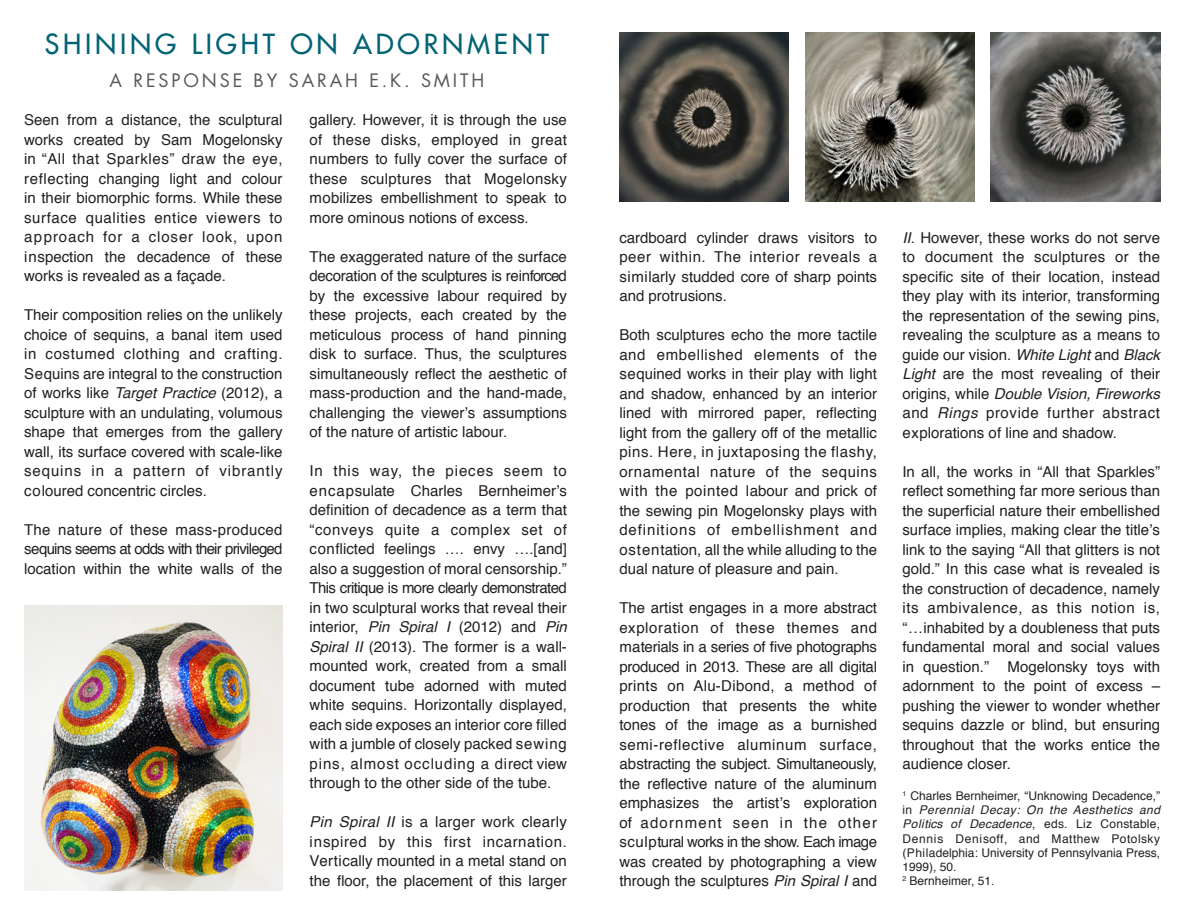
<style>
.page{position:relative;width:1188px;height:918px;background:#fff}
.page>*{position:absolute;margin:0;border:0;box-sizing:border-box;transform-origin:0 0}
.t1{font:27px "Futura";letter-spacing:.14em;color:#016373}
.t2{font:18px "Futura";letter-spacing:.16em;color:#57585a}
.t3{font:15px/19.5px "Helvetica";color:#231f20;text-align:justify}
.t4{font:12px/14.2px "Helvetica";color:#231f20;text-align:justify}
.s1{font-style:italic}
</style>
<div class="page">
<img style="left:24px;top:605px;width:259px;height:286px">
<img style="left:619px;top:32px;width:170px;height:169px">
<img style="left:805px;top:32px;width:169px;height:169px">
<img style="left:991px;top:32px;width:169px;height:169px">
<p class="t1" style="left:45px;top:27px;width:506px">SHINING LIGHT ON ADORNMENT</p>
<p class="t2" style="left:110px;top:69px;width:376px">A RESPONSE BY SARAH E.K. SMITH</p>
<p class="t3" style="left:24px;top:111px;width:260px">Seen from a distance, the sculptural works created by Sam Mogelonsky in “All that Sparkles” draw the eye, reflecting changing light and colour in their biomorphic forms. While these surface qualities entice viewers to approach for a closer look, upon inspection the decadence of these works is revealed as a façade.</p>
<p class="t3" style="left:24px;top:306px;width:260px">Their composition relies on the unlikely choice of sequins, a banal item used in costumed clothing and crafting.<br>Sequins are integral to the construction of works like <span class="s1">Target Practice</span> (2012), a sculpture with an undulating, volumous shape that emerges from the gallery wall, its surface covered with scale-like sequins in a pattern of vibrantly coloured concentric circles.</p>
<p class="t3" style="left:24px;top:520px;width:260px">The nature of these mass-produced sequins seems at odds with their privileged location within the white walls of the</p>
<p class="t3" style="left:310px;top:111px;width:259px">gallery. However, it is through the use of these disks, employed in great numbers to fully cover the surface of these sculptures that Mogelonsky mobilizes embellishment to speak to more ominous notions of excess.</p>
<p class="t3" style="left:310px;top:247px;width:259px">The exaggerated nature of the surface decoration of the sculptures is reinforced by the excessive labour required by these projects, each created by the meticulous process of hand pinning disk to surface. Thus, the sculptures simultaneously reflect the aesthetic of mass-production and the hand-made, challenging the viewer’s assumptions of the nature of artistic labour.</p>
<p class="t3" style="left:310px;top:462px;width:259px">In this way, the pieces seem to encapsulate Charles Bernheimer’s definition of decadence as a term that “conveys quite a complex set of conflicted feelings …. envy ….[and] also a suggestion of moral censorship.” This critique is more clearly demonstrated in two sculptural works that reveal their interior, <span class="s1">Pin Spiral I</span> (2012) and <span class="s1">Pin Spiral II</span> (2013). The former is a wall&shy;mounted work, created from a small document tube adorned with muted white sequins. Horizontally displayed, each side exposes an interior core filled with a jumble of closely packed sewing pins, almost occluding a direct view through to the other side of the tube.</p>
<p class="t3" style="left:310px;top:813px;width:259px"><span class="s1">Pin Spiral II</span> is a larger work clearly inspired by this first incarnation.<br>Vertically mounted in a metal stand on the floor, the placement of this larger</p>
<p class="t3" style="left:619px;top:228px;width:259px">cardboard cylinder draws visitors to peer within. The interior reveals a similarly studded core of sharp points and protrusions.</p>
<p class="t3" style="left:619px;top:326px;width:259px">Both sculptures echo the more tactile and embellished elements of the sequined works in their play with light and shadow, enhanced by an interior lined with mirrored paper, reflecting light from the gallery off of the metallic pins. Here, in juxtaposing the flashy, ornamental nature of the sequins with the pointed labour and prick of the sewing pin Mogelonsky plays with definitions of embellishment and ostentation, all the while alluding to the dual nature of pleasure and pain.</p>
<p class="t3" style="left:619px;top:599px;width:259px">The artist engages in a more abstract exploration of these themes and materials in a series of five photographs produced in 2013. These are all digital prints on Alu-Dibond, a method of production that presents the white tones of the image as a burnished semi-reflective aluminum surface, abstracting the subject. Simultaneously, the reflective nature of the aluminum emphasizes the artist’s exploration of adornment seen in the other sculptural works in the show. Each image was created by photographing a view through the sculptures <span class="s1">Pin Spiral I</span> and</p>
<p class="t3" style="left:902px;top:228px;width:259px"><span class="s1">II</span>. However, these works do not serve to document the sculptures or the specific site of their location, instead they play with its interior, transforming the representation of the sewing pins, revealing the sculpture as a means to guide our vision. <span class="s1">White Light</span> and <span class="s1">Black Light</span> are the most revealing of their origins, while <span class="s1">Double Vision, Fireworks </span>and <span class="s1">Rings</span> provide further abstract explorations of line and shadow.</p>
<p class="t3" style="left:902px;top:462px;width:259px">In all, the works in “All that Sparkles” reflect something far more serious than the superficial nature their embellished surface implies, making clear the title’s link to the saying “All that glitters is not gold.” In this case what is revealed is the construction of decadence, namely its ambivalence, as this notion is, “…inhabited by a doubleness that puts fundamental moral and social values in question.” Mogelonsky toys with adornment to the point of excess – pushing the viewer to wonder whether sequins dazzle or blind, but ensuring throughout that the works entice the audience closer.</p>
<p class="t4" style="left:902px;top:789px;width:259px"><sup>1</sup> Charles Bernheimer, “Unknowing Decadence,” in <span class="s1">Perennial Decay: On the Aesthetics and Politics of Decadence</span>, eds. Liz Constable, Dennis Denisoff, and Matthew Potolsky (Philadelphia: University of Pennsylvania Press, 1999), 50.</p>
<p class="t4" style="left:902px;top:874px;width:93px"><sup>2</sup> Bernheimer, 51.</p>
</div>
